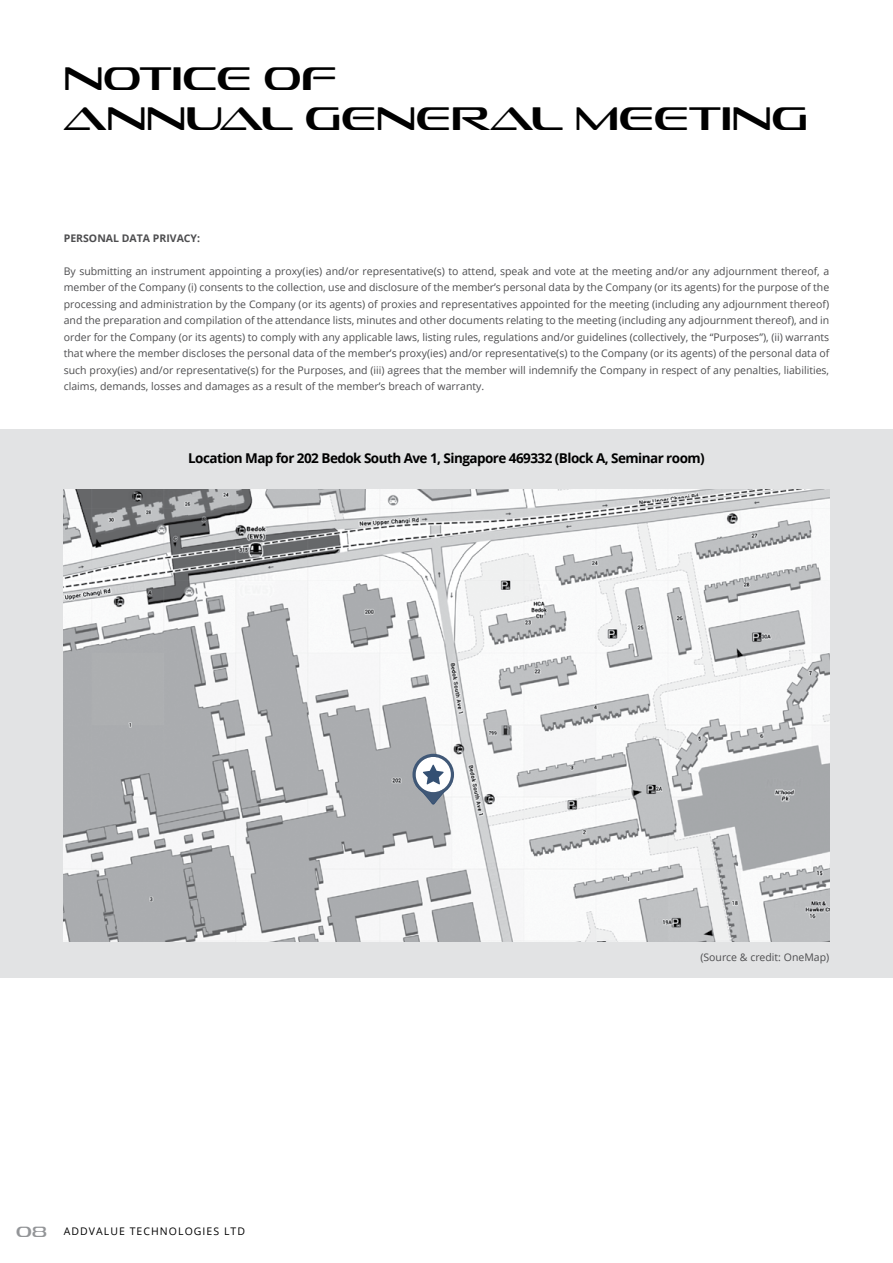
<style>
.page{position:relative;width:893px;height:1263px;background:#fff}
.page>*{position:absolute;margin:0;border:0;box-sizing:border-box;transform-origin:0 0}
.t1{font:33px/39.6px "Sofachrome Lt";letter-spacing:.01em;color:#000}
.t2{font:700 13.5px "Open Sans";letter-spacing:-.04em;color:#000}
.t3{font:10.5px/16.5px "Open Sans";color:#4d4d4f;text-align:justify}
.t4{font:10.5px "Open Sans";letter-spacing:.1em;color:#000}
.t5{font:700 10.5px "Open Sans";color:#4d4d4f}
.s1{font-family:"Sofachrome Lt";font-size:15px;color:#939598}
</style>
<div class="page">
<div style="left:0;top:429px;width:893px;height:549px;background:#e2e3e4"></div>
<img style="left:64px;top:490px;width:765px;height:452px">
<svg style="left:412px;top:754px;width:42px;height:51px;background:#aeb6c1"></svg>
<h1 class="t1" style="left:64px;top:58px;width:746px">NOTICE OF<br>ANNUAL GENERAL MEETING</h1>
<p class="t5" style="left:64px;top:231px;width:138px">PERSONAL DATA PRIVACY:</p>
<p class="t3" style="left:64px;top:263px;width:767px">By submitting an instrument appointing a proxy(ies) and/or representative(s) to attend, speak and vote at the meeting and/or any adjournment thereof, a member of the Company (i) consents to the collection, use and disclosure of the member’s personal data by the Company (or its agents) for the purpose of the processing and administration by the Company (or its agents) of proxies and representatives appointed for the meeting (including any adjournment thereof) and the preparation and compilation of the attendance lists, minutes and other documents relating to the meeting (including any adjournment thereof), and in order for the Company (or its agents) to comply with any applicable laws, listing rules, regulations and/or guidelines (collectively, the “Purposes”), (ii) warrants that where the member discloses the personal data of the member’s proxy(ies) and/or representative(s) to the Company (or its agents) of the personal data of such proxy(ies) and/or representative(s) for the Purposes, and (iii) agrees that the member will indemnify the Company in respect of any penalties, liabilities, claims, demands, losses and damages as a result of the member’s breach of warranty.</p>
<p class="t2" style="left:188px;top:448px;width:518px">Location Map for 202 Bedok South Ave 1, Singapore 469332 (Block A, Seminar room)</p>
<p class="t4" style="left:16px;top:1224px;width:230px"><span class="s1">08</span> ADDVALUE TECHNOLOGIES LTD</p>
<p class="t3" style="left:700px;top:949px;width:130px">(Source &amp; credit: OneMap)</p>
</div>
